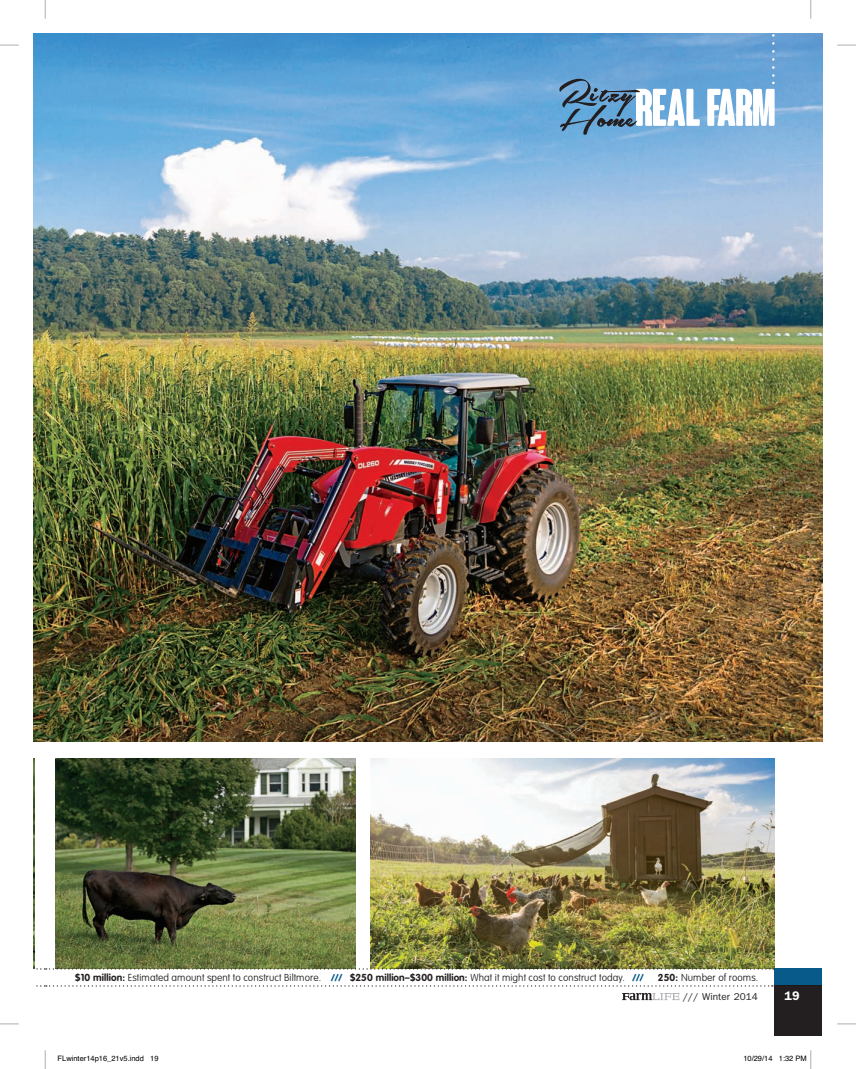
<style>
.page{position:relative;width:856px;height:1069px;background:#fff}
.page>*{position:absolute;margin:0;border:0;box-sizing:border-box;transform-origin:0 0}
.t1{font:600 12.5px "ITC Franklin Gothic Std";color:#fff}
.t2{font:100 10px "VAG Rounded Std";letter-spacing:.01em;color:#231f20}
.t3{font:10px "ITC Franklin Gothic Std";color:#231f20}
.t4{font:7.5px "Helvetica";color:#000}
.s1{font-weight:700}
.s2{font-family:"Cachet";font-weight:700;color:#075a89}
</style>
<div class="page">
<img style="left:34px;top:34px;width:787px;height:708px">
<img style="left:34px;top:758px;width:1px;height:210px">
<img style="left:56px;top:758px;width:299px;height:210px">
<img style="left:370px;top:758px;width:404px;height:210px">
<div style="left:774px;top:985px;width:47px;height:50px;background:#231f20"></div>
<svg style="left:622px;top:993px;width:57px;height:7px"></svg>
<svg style="left:559px;top:34px;width:215px;height:101px;background:#7aabd4"></svg>
<div style="left:774px;top:968px;width:47px;height:17px;background:#075a89"></div>
<svg style="left:34px;top:968px;width:739px;height:1px"></svg>
<svg style="left:0;top:44px;width:19px;height:2px"></svg>
<svg style="left:837px;top:44px;width:18px;height:2px"></svg>
<svg style="left:0;top:1023px;width:19px;height:2px"></svg>
<svg style="left:837px;top:1023px;width:18px;height:2px"></svg>
<svg style="left:44px;top:0;width:2px;height:19px"></svg>
<svg style="left:44px;top:1050px;width:2px;height:19px"></svg>
<svg style="left:810px;top:0;width:1px;height:19px"></svg>
<svg style="left:810px;top:1050px;width:1px;height:19px"></svg>
<svg style="left:36px;top:985px;width:738px;height:1px"></svg>
<p class="t2" style="left:75px;top:973px;width:569px"><span class="s1">$10 million:</span> Estimated amount spent to construct Biltmore. <span class="s2">///</span> <span class="s1">$250 million–$300 million:</span> What it might cost to construct today. <span class="s2">///</span></p>
<p class="t2" style="left:657px;top:973px;width:102px"><span class="s1">250:</span> Number of rooms.</p>
<p class="t3" style="left:682px;top:993px;width:76px">/// Winter 2014</p>
<p class="t1" style="left:784px;top:988px;width:16px">19</p>
<p class="t4" style="left:58px;top:1056px;width:102px">FLwinter14p16_21v5.indd 19</p>
<p class="t4" style="left:743px;top:1056px;width:65px">10/29/14 1:32 PM</p>
</div>
